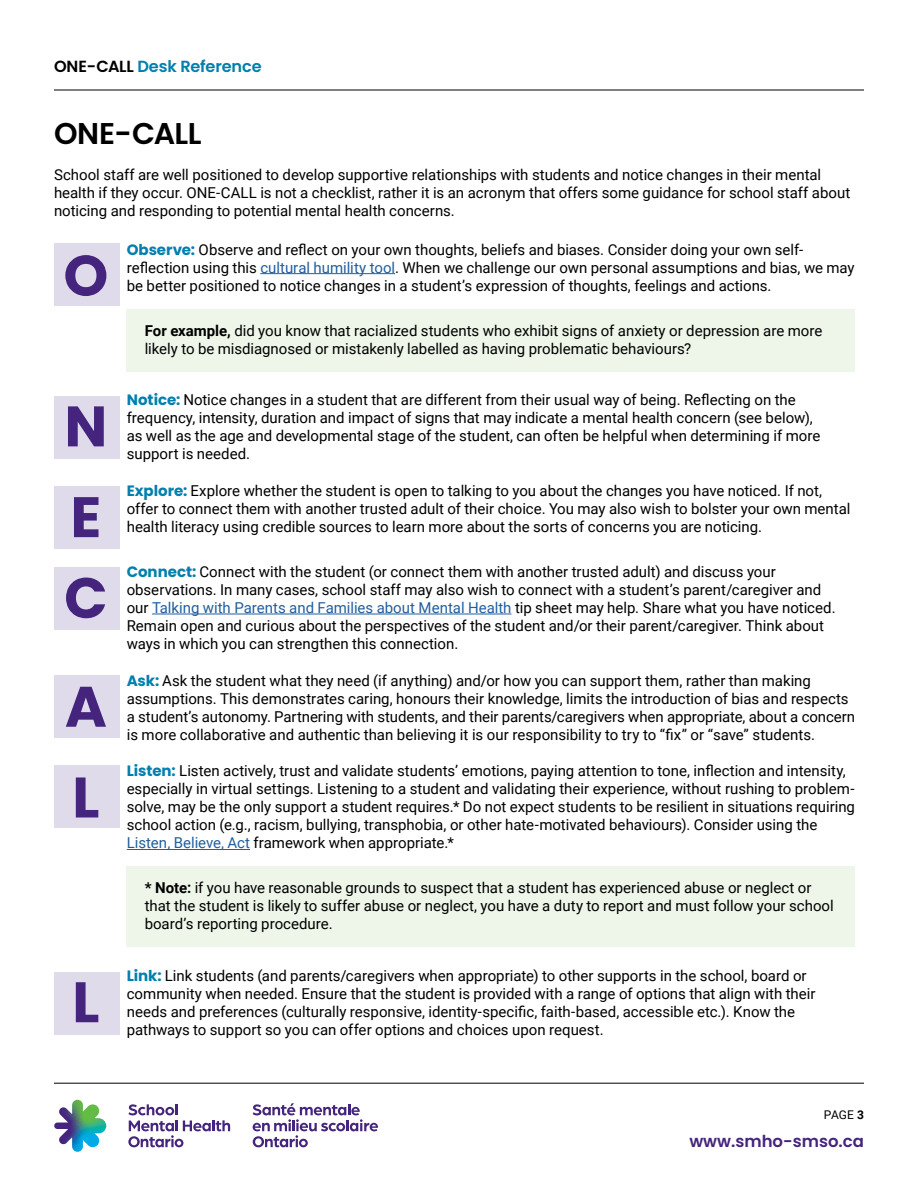
<style>
.page{position:relative;width:918px;height:1188px;background:#fff}
.page>*{position:absolute;margin:0;border:0;box-sizing:border-box;transform-origin:0 0}
.ONECALL{font:700 57px "Poppins";color:#45247e}
.t1{font:600 30px "Poppins";letter-spacing:-.02em;color:#000}
.t2{font:600 16.5px "Poppins";color:#45247e}
.t3{font:600 16.2px "Poppins";letter-spacing:-.01em;color:#007fad}
.Table_-_P{font:15px/18px "Roboto";color:#000}
.CallOut{font:15px/18px "Roboto";color:#000}
.Body_Copy{font:15px/18px "Roboto";color:#000}
.t4{font:12px "Roboto";color:#000}
.s1{color:#000}
.s2{font-family:"Poppins";font-weight:700;color:#007fad}
.s3{color:#215e9e}
.s4{font-weight:700}
</style>
<div class="page">
<div style="left:54px;top:243px;width:65px;height:63px;background:#dfdbeb"></div>
<div style="left:54px;top:396px;width:65px;height:63px;background:#dfdbeb"></div>
<div style="left:54px;top:486px;width:65px;height:63px;background:#dfdbeb"></div>
<div style="left:54px;top:567px;width:65px;height:63px;background:#dfdbeb"></div>
<div style="left:54px;top:675px;width:65px;height:63px;background:#dfdbeb"></div>
<div style="left:54px;top:765px;width:65px;height:63px;background:#dfdbeb"></div>
<div style="left:54px;top:972px;width:65px;height:63px;background:#dfdbeb"></div>
<hr style="left:260px;top:273px;width:135px;height:1px;background:#215e9e">
<div style="left:127px;top:309px;width:728px;height:63px;background:#edf6e8"></div>
<hr style="left:152px;top:614px;width:359px;height:1px;background:#215e9e">
<hr style="left:127px;top:849px;width:123px;height:1px;background:#215e9e">
<div style="left:127px;top:866px;width:728px;height:81px;background:#edf6e8"></div>
<hr style="left:54px;top:90px;width:810px;height:1px;background:#000">
<hr style="left:54px;top:1083px;width:810px;height:1px;background:#000">
<svg style="left:54px;top:1100px;width:52px;height:52px"></svg>
<svg style="left:253px;top:1103px;width:125px;height:44px"></svg>
<svg style="left:128px;top:1104px;width:102px;height:43px"></svg>
<p class="t3" style="left:54px;top:57px;width:209px"><span class="s1">ONE-CALL</span> Desk Reference</p>
<h1 class="t1" style="left:54px;top:116px;width:149px">ONE-CALL</h1>
<p class="Body_Copy" style="left:54px;top:165px;width:798px">School staff are well positioned to develop supportive relationships with students and notice changes in their mental health if they occur. ONE-CALL is not a checklist, rather it is an acronym that offers some guidance for school staff about noticing and responding to potential mental health concerns.</p>
<p class="ONECALL" style="left:63px;top:243px;width:46px">O</p>
<p class="Table_-_P" style="left:127px;top:240px;width:729px"><span class="s2">Observe:</span> Observe and reflect on your own thoughts, beliefs and biases. Consider doing your own self&shy;reflection using this <span class="s3">cultural humility tool</span>. When we challenge our own personal assumptions and bias, we may be better positioned to notice changes in a student’s expression of thoughts, feelings and actions.</p>
<p class="CallOut" style="left:145px;top:321px;width:679px"><span class="s4">For example,</span> did you know that racialized students who exhibit signs of anxiety or depression are more likely to be misdiagnosed or mistakenly labelled as having problematic behaviours?</p>
<p class="ONECALL" style="left:64px;top:393px;width:44px">N</p>
<p class="ONECALL" style="left:70px;top:484px;width:32px">E</p>
<p class="ONECALL" style="left:64px;top:565px;width:45px">C</p>
<p class="ONECALL" style="left:65px;top:674px;width:44px">A</p>
<p class="ONECALL" style="left:72px;top:764px;width:29px">L</p>
<p class="ONECALL" style="left:72px;top:969px;width:29px">L</p>
<p class="Table_-_P" style="left:127px;top:390px;width:695px"><span class="s2">Notice:</span> Notice changes in a student that are different from their usual way of being. Reflecting on the frequency, intensity, duration and impact of signs that may indicate a mental health concern (see below), as well as the age and developmental stage of the student, can often be helpful when determining if more support is needed.</p>
<p class="Table_-_P" style="left:127px;top:481px;width:725px"><span class="s2">Explore:</span> Explore whether the student is open to talking to you about the changes you have noticed. If not, offer to connect them with another trusted adult of their choice. You may also wish to bolster your own mental health literacy using credible sources to learn more about the sorts of concerns you are noticing.</p>
<p class="Table_-_P" style="left:127px;top:562px;width:710px"><span class="s2">Connect:</span> Connect with the student (or connect them with another trusted adult) and discuss your observations. In many cases, school staff may also wish to connect with a student’s parent/caregiver and our <span class="s3">Talking with Parents and Families about Mental Health</span> tip sheet may help. Share what you have noticed.<br>Remain open and curious about the perspectives of the student and/or their parent/caregiver. Think about ways in which you can strengthen this connection.</p>
<p class="Table_-_P" style="left:127px;top:671px;width:730px"><span class="s2">Ask:</span> Ask the student what they need (if anything) and/or how you can support them, rather than making assumptions. This demonstrates caring, honours their knowledge, limits the introduction of bias and respects a student’s autonomy. Partnering with students, and their parents/caregivers when appropriate, about a concern is more collaborative and authentic than believing it is our responsibility to try to “fix” or “save” students.</p>
<p class="Table_-_P" style="left:127px;top:762px;width:730px"><span class="s2">Listen:</span> Listen actively, trust and validate students’ emotions, paying attention to tone, inflection and intensity, especially in virtual settings. Listening to a student and validating their experience, without rushing to problem&shy;solve, may be the only support a student requires.* Do not expect students to be resilient in situations requiring school action (e.g., racism, bullying, transphobia, or other hate-motivated behaviours). Consider using the <span class="s3">Listen, Believe, Act</span> framework when appropriate.*</p>
<p class="CallOut" style="left:145px;top:879px;width:691px"><span class="s4">* Note:</span> if you have reasonable grounds to suspect that a student has experienced abuse or neglect or that the student is likely to suffer abuse or neglect, you have a duty to report and must follow your school board’s reporting procedure.</p>
<p class="Table_-_P" style="left:127px;top:966px;width:690px"><span class="s2">Link:</span> Link students (and parents/caregivers when appropriate) to other supports in the school, board or community when needed. Ensure that the student is provided with a range of options that align with their needs and preferences (culturally responsive, identity-specific, faith-based, accessible etc.). Know the pathways to support so you can offer options and choices upon request.</p>
<p class="t4" style="left:824px;top:1106px;width:42px">PAGE <span class="s4">3</span></p>
<p class="t2" style="left:689px;top:1132px;width:176px">www.smho-smso.ca</p>
</div>
